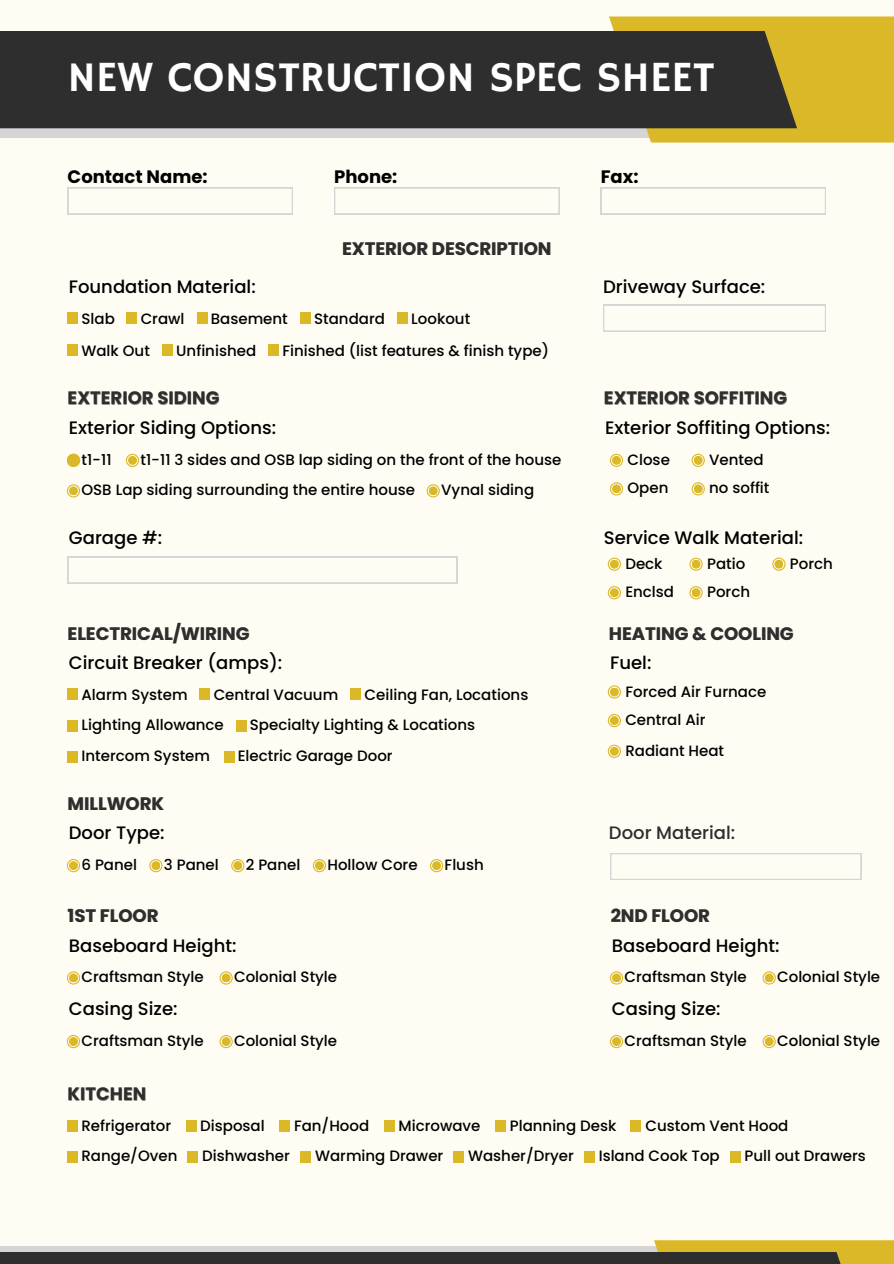
<style>
.page{position:relative;width:894px;height:1264px;background:#fff}
.page>*{position:absolute;margin:0;border:0;box-sizing:border-box;transform-origin:0 0}
.t1{font:42.9px "Hammersmith One";color:#fff}
.t2{font:500 18px "Poppins";color:#000}
.t3{font:700 18px "Poppins";color:#2e2e2e}
.t4{font:700 18px "Poppins";color:#000}
.t5{font:500 18px "Poppins";color:#2e2e2e}
.t6{font:500 15px "Poppins";color:#000}
</style>
<div class="page">
<div style="left:0;top:0;width:893px;height:1263px;background:#fffdf3"></div>
<svg style="left:0;top:128px;width:608px;height:10px;background:#d0cece"></svg>
<svg style="left:608px;top:16px;width:285px;height:127px;background:#dbba31"></svg>
<div style="left:0;top:31px;width:796px;height:97px;background:#2e2e2e"></div>
<svg style="left:68px;top:188px;width:225px;height:26px"></svg>
<svg style="left:334px;top:188px;width:225px;height:26px"></svg>
<svg style="left:600px;top:188px;width:225px;height:26px"></svg>
<div style="left:0;top:1245px;width:861px;height:18px;background:#d6d4d4"></div>
<div style="left:653px;top:1240px;width:240px;height:23px;background:#dbb828"></div>
<div style="left:0;top:1251px;width:849px;height:12px;background:#2e2e2e"></div>
<svg style="left:68px;top:556px;width:389px;height:27px"></svg>
<svg style="left:67px;top:454px;width:13px;height:13px"></svg>
<svg style="left:609px;top:454px;width:14px;height:13px"></svg>
<svg style="left:607px;top:557px;width:13px;height:14px"></svg>
<svg style="left:609px;top:482px;width:14px;height:13px"></svg>
<svg style="left:607px;top:586px;width:13px;height:13px"></svg>
<svg style="left:691px;top:454px;width:13px;height:13px"></svg>
<svg style="left:689px;top:557px;width:13px;height:14px"></svg>
<svg style="left:772px;top:557px;width:13px;height:14px"></svg>
<svg style="left:691px;top:482px;width:13px;height:13px"></svg>
<svg style="left:689px;top:586px;width:13px;height:13px"></svg>
<svg style="left:126px;top:454px;width:13px;height:13px"></svg>
<svg style="left:67px;top:484px;width:13px;height:13px"></svg>
<svg style="left:426px;top:484px;width:13px;height:13px"></svg>
<svg style="left:610px;top:853px;width:251px;height:26px"></svg>
<svg style="left:67px;top:859px;width:13px;height:13px"></svg>
<svg style="left:149px;top:859px;width:13px;height:13px"></svg>
<svg style="left:231px;top:859px;width:13px;height:13px"></svg>
<svg style="left:313px;top:859px;width:13px;height:13px"></svg>
<svg style="left:430px;top:859px;width:13px;height:13px"></svg>
<svg style="left:67px;top:971px;width:13px;height:13px"></svg>
<svg style="left:67px;top:1035px;width:13px;height:13px"></svg>
<svg style="left:609px;top:971px;width:14px;height:13px"></svg>
<svg style="left:609px;top:1035px;width:14px;height:13px"></svg>
<svg style="left:219px;top:971px;width:14px;height:13px"></svg>
<svg style="left:219px;top:1035px;width:14px;height:13px"></svg>
<svg style="left:762px;top:971px;width:13px;height:13px"></svg>
<svg style="left:762px;top:1035px;width:13px;height:13px"></svg>
<div style="left:68px;top:688px;width:10px;height:11px;background:#dbb828"></div>
<div style="left:200px;top:688px;width:10px;height:11px;background:#dbb828"></div>
<div style="left:350px;top:688px;width:11px;height:11px;background:#dbb828"></div>
<div style="left:68px;top:720px;width:10px;height:11px;background:#dbb828"></div>
<div style="left:68px;top:751px;width:10px;height:11px;background:#dbb828"></div>
<div style="left:236px;top:720px;width:10px;height:11px;background:#dbb828"></div>
<div style="left:224px;top:751px;width:10px;height:11px;background:#dbb828"></div>
<svg style="left:607px;top:685px;width:13px;height:13px"></svg>
<svg style="left:607px;top:714px;width:13px;height:13px"></svg>
<svg style="left:607px;top:744px;width:13px;height:14px"></svg>
<svg style="left:603px;top:305px;width:222px;height:26px"></svg>
<div style="left:68px;top:312px;width:10px;height:12px;background:#dbb828"></div>
<div style="left:68px;top:344px;width:10px;height:12px;background:#dbb828"></div>
<div style="left:162px;top:344px;width:11px;height:12px;background:#dbb828"></div>
<div style="left:268px;top:344px;width:11px;height:12px;background:#dbb828"></div>
<div style="left:127px;top:312px;width:10px;height:12px;background:#dbb828"></div>
<div style="left:197px;top:312px;width:10px;height:12px;background:#dbb828"></div>
<div style="left:300px;top:312px;width:10px;height:12px;background:#dbb828"></div>
<div style="left:397px;top:312px;width:10px;height:12px;background:#dbb828"></div>
<div style="left:67px;top:1120px;width:10px;height:11px;background:#dbb828"></div>
<div style="left:186px;top:1120px;width:10px;height:11px;background:#dbb828"></div>
<div style="left:279px;top:1120px;width:10px;height:11px;background:#dbb828"></div>
<div style="left:384px;top:1120px;width:10px;height:11px;background:#dbb828"></div>
<div style="left:495px;top:1120px;width:10px;height:11px;background:#dbb828"></div>
<div style="left:630px;top:1120px;width:11px;height:11px;background:#dbb828"></div>
<div style="left:300px;top:1151px;width:11px;height:11px;background:#dbb828"></div>
<div style="left:453px;top:1151px;width:10px;height:11px;background:#dbb828"></div>
<div style="left:584px;top:1151px;width:10px;height:11px;background:#dbb828"></div>
<div style="left:729px;top:1151px;width:11px;height:11px;background:#dbb828"></div>
<div style="left:187px;top:1151px;width:11px;height:11px;background:#dbb828"></div>
<div style="left:67px;top:1151px;width:10px;height:11px;background:#dbb828"></div>
<p class="t1" style="left:68px;top:52px;width:648px">NEW CONSTRUCTION SPEC SHEET</p>
<h3 class="t4" style="left:68px;top:164px;width:141px">Contact Name:</h3>
<h2 class="t4" style="left:334px;top:164px;width:65px">Phone:</h2>
<h3 class="t4" style="left:600px;top:164px;width:39px">Fax:</h3>
<p class="t3" style="left:342px;top:236px;width:211px">EXTERIOR DESCRIPTION</p>
<h2 class="t2" style="left:69px;top:274px;width:188px">Foundation Material:</h2>
<h3 class="t6" style="left:81px;top:308px;width:35px">Slab</h3>
<p class="t6" style="left:81px;top:340px;width:70px">Walk Out</p>
<p class="t6" style="left:176px;top:340px;width:81px">Unfinished</p>
<p class="t6" style="left:282px;top:340px;width:268px">Finished (list features &amp; finish type)</p>
<p class="t6" style="left:141px;top:308px;width:45px">Crawl</p>
<h3 class="t6" style="left:211px;top:308px;width:79px">Basement</h3>
<h3 class="t6" style="left:314px;top:308px;width:72px">Standard</h3>
<p class="t6" style="left:411px;top:308px;width:60px">Lookout</p>
<p class="t2" style="left:603px;top:274px;width:164px">Driveway Surface:</p>
<h2 class="t3" style="left:68px;top:385px;width:153px">EXTERIOR SIDING</h2>
<h3 class="t3" style="left:603px;top:385px;width:185px">EXTERIOR SOFFITING</h3>
<h1 class="t2" style="left:69px;top:415px;width:209px">Exterior Siding Options:</h1>
<h3 class="t2" style="left:605px;top:415px;width:226px">Exterior Soffiting Options:</h3>
<p class="t6" style="left:140px;top:449px;width:422px">t1-11 3 sides and OSB lap siding on the front of the house</p>
<h2 class="t6" style="left:81px;top:479px;width:335px">OSB Lap siding surrounding the entire house</h2>
<h3 class="t6" style="left:441px;top:479px;width:94px">Vynal siding</h3>
<h2 class="t6" style="left:81px;top:449px;width:32px">t1-11</h2>
<h3 class="t6" style="left:627px;top:449px;width:44px">Close</h3>
<p class="t6" style="left:627px;top:477px;width:42px">Open</p>
<p class="t6" style="left:709px;top:449px;width:56px">Vented</p>
<p class="t6" style="left:709px;top:477px;width:62px">no soffit</p>
<h3 class="t2" style="left:69px;top:525px;width:95px">Garage #:</h3>
<h3 class="t2" style="left:603px;top:525px;width:201px">Service Walk Material:</h3>
<p class="t6" style="left:625px;top:553px;width:39px">Deck</p>
<p class="t6" style="left:625px;top:581px;width:50px">Enclsd</p>
<p class="t6" style="left:706px;top:553px;width:40px">Patio</p>
<h3 class="t6" style="left:789px;top:553px;width:44px">Porch</h3>
<p class="t6" style="left:706px;top:581px;width:44px">Porch</p>
<p class="t3" style="left:68px;top:621px;width:183px">ELECTRICAL/WIRING</p>
<p class="t3" style="left:608px;top:621px;width:186px">HEATING &amp; COOLING</p>
<h2 class="t2" style="left:69px;top:650px;width:215px">Circuit Breaker (amps):</h2>
<h3 class="t2" style="left:610px;top:650px;width:43px">Fuel:</h3>
<p class="t6" style="left:625px;top:680px;width:142px">Forced Air Furnace</p>
<p class="t6" style="left:625px;top:709px;width:82px">Central Air</p>
<p class="t6" style="left:625px;top:740px;width:100px">Radiant Heat</p>
<p class="t6" style="left:213px;top:684px;width:126px">Central Vacuum</p>
<p class="t6" style="left:364px;top:684px;width:165px">Ceiling Fan, Locations</p>
<p class="t6" style="left:81px;top:684px;width:108px">Alarm System</p>
<p class="t6" style="left:81px;top:714px;width:144px">Lighting Allowance</p>
<h2 class="t6" style="left:81px;top:745px;width:130px">Intercom System</h2>
<h3 class="t6" style="left:250px;top:714px;width:227px">Specialty Lighting &amp; Locations</h3>
<p class="t6" style="left:238px;top:745px;width:156px">Electric Garage Door</p>
<p class="t3" style="left:68px;top:790px;width:98px">MILLWORK</p>
<p class="t2" style="left:69px;top:820px;width:97px">Door Type:</p>
<p class="t5" style="left:608px;top:820px;width:128px">Door Material:</p>
<p class="t6" style="left:81px;top:854px;width:57px">6 Panel</p>
<p class="t6" style="left:164px;top:854px;width:56px">3 Panel</p>
<p class="t6" style="left:246px;top:854px;width:56px">2 Panel</p>
<p class="t6" style="left:327px;top:854px;width:92px">Hollow Core</p>
<p class="t6" style="left:444px;top:854px;width:41px">Flush</p>
<p class="t3" style="left:68px;top:903px;width:92px">1ST FLOOR</p>
<p class="t3" style="left:610px;top:903px;width:101px">2ND FLOOR</p>
<h3 class="t2" style="left:69px;top:932px;width:169px">Baseboard Height:</h3>
<p class="t2" style="left:611px;top:932px;width:169px">Baseboard Height:</p>
<p class="t6" style="left:81px;top:966px;width:124px">Craftsman Style</p>
<h3 class="t6" style="left:234px;top:966px;width:104px">Colonial Style</h3>
<p class="t6" style="left:624px;top:966px;width:124px">Craftsman Style</p>
<p class="t6" style="left:777px;top:966px;width:104px">Colonial Style</p>
<h3 class="t2" style="left:69px;top:996px;width:110px">Casing Size:</h3>
<p class="t2" style="left:611px;top:996px;width:110px">Casing Size:</p>
<p class="t6" style="left:81px;top:1030px;width:124px">Craftsman Style</p>
<p class="t6" style="left:234px;top:1030px;width:104px">Colonial Style</p>
<h2 class="t6" style="left:624px;top:1030px;width:124px">Craftsman Style</h2>
<p class="t6" style="left:777px;top:1030px;width:104px">Colonial Style</p>
<p class="t3" style="left:68px;top:1081px;width:80px">KITCHEN</p>
<p class="t6" style="left:200px;top:1114px;width:66px">Disposal</p>
<p class="t6" style="left:294px;top:1114px;width:77px">Fan/Hood</p>
<p class="t6" style="left:398px;top:1114px;width:83px">Microwave</p>
<p class="t6" style="left:509px;top:1114px;width:108px">Planning Desk</p>
<p class="t6" style="left:645px;top:1114px;width:144px">Custom Vent Hood</p>
<p class="t6" style="left:81px;top:1114px;width:91px">Refrigerator</p>
<h2 class="t6" style="left:81px;top:1145px;width:97px">Range/Oven</h2>
<p class="t6" style="left:202px;top:1145px;width:89px">Dishwasher</p>
<p class="t6" style="left:315px;top:1145px;width:130px">Warming Drawer</p>
<p class="t6" style="left:468px;top:1145px;width:107px">Washer/Dryer</p>
<p class="t6" style="left:598px;top:1145px;width:123px">Island Cook Top</p>
<p class="t6" style="left:744px;top:1145px;width:123px">Pull out Drawers</p>
</div>
